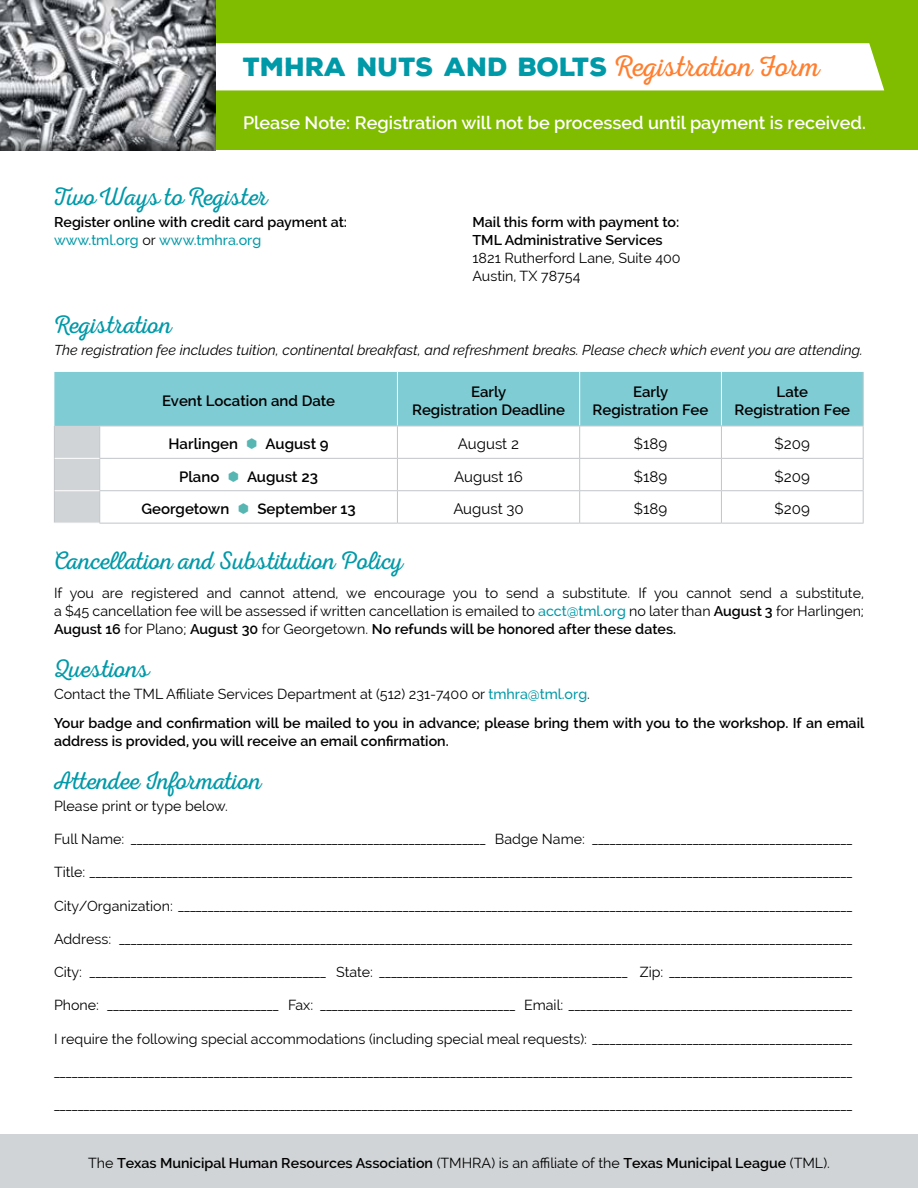
<style>
.page{position:relative;width:918px;height:1188px;background:#fff}
.page>*{position:absolute;margin:0;border:0;box-sizing:border-box;transform-origin:0 0}
.t1{font:25.5px "Nexa Rust Script L 0";color:#0099a8}
.t2{font:900 25.5px "Nexa Rust Sans";color:#0099a8}
.t3{font:600 18px "Raleway";color:#fff}
.t4{font:600 15px/18px "Raleway";color:#000;text-align:center}
.t5{font:15px "Raleway";color:#000}
.t6{font:14.25px/18px "Raleway";color:#000}
.t7{font:600 14.25px/18px "Raleway";color:#000}
.t8{font:italic 14.25px "Raleway";color:#000}
.s1{font-family:"Nexa Rust Script L 0";font-weight:400;font-size:30px;color:#ff7f30}
.s2{font-weight:500;color:#0099a8}
.s3{font-weight:400}
.s4{font-weight:600}
</style>
<div class="page">
<div style="left:0;top:0;width:918px;height:150px;background:#80bc00"></div>
<div style="left:0;top:1134px;width:918px;height:54px;background:#d1d4d6"></div>
<div style="left:0;top:0;width:218px;height:151px;background:#000;opacity:.5"></div>
<div style="left:54px;top:372px;width:809px;height:54px;background:#80ccd4"></div>
<div style="left:55px;top:426px;width:44px;height:97px;background:#d1d4d6"></div>
<svg style="left:100px;top:427px;width:763px;height:96px"></svg>
<hr style="left:863px;top:372px;width:1px;height:54px;background:#c1c5c8">
<hr style="left:54px;top:426px;width:1px;height:32px;background:#c1c5c8">
<hr style="left:54px;top:458px;width:1px;height:33px;background:#c1c5c8">
<hr style="left:54px;top:491px;width:1px;height:32px;background:#c1c5c8">
<hr style="left:397px;top:372px;width:1px;height:54px;background:#fff">
<hr style="left:579px;top:372px;width:1px;height:54px;background:#fff">
<hr style="left:721px;top:372px;width:1px;height:54px;background:#fff">
<hr style="left:99px;top:426px;width:298px;height:1px;background:#c1c5c8">
<hr style="left:99px;top:426px;width:1px;height:32px;background:#c1c5c8">
<hr style="left:397px;top:426px;width:183px;height:1px;background:#c1c5c8">
<hr style="left:397px;top:426px;width:1px;height:32px;background:#c1c5c8">
<hr style="left:580px;top:426px;width:141px;height:1px;background:#c1c5c8">
<hr style="left:579px;top:426px;width:1px;height:32px;background:#c1c5c8">
<hr style="left:721px;top:426px;width:143px;height:1px;background:#c1c5c8">
<hr style="left:721px;top:426px;width:1px;height:32px;background:#c1c5c8">
<hr style="left:863px;top:426px;width:1px;height:32px;background:#c1c5c8">
<hr style="left:99px;top:458px;width:298px;height:1px;background:#c1c5c8">
<hr style="left:99px;top:459px;width:1px;height:31px;background:#c1c5c8">
<hr style="left:397px;top:458px;width:183px;height:1px;background:#c1c5c8">
<hr style="left:397px;top:459px;width:1px;height:31px;background:#c1c5c8">
<hr style="left:580px;top:458px;width:141px;height:1px;background:#c1c5c8">
<hr style="left:579px;top:459px;width:1px;height:31px;background:#c1c5c8">
<hr style="left:721px;top:458px;width:143px;height:1px;background:#c1c5c8">
<hr style="left:721px;top:459px;width:1px;height:31px;background:#c1c5c8">
<hr style="left:863px;top:459px;width:1px;height:31px;background:#c1c5c8">
<hr style="left:99px;top:490px;width:298px;height:1px;background:#c1c5c8">
<hr style="left:99px;top:491px;width:1px;height:32px;background:#c1c5c8">
<hr style="left:397px;top:490px;width:183px;height:1px;background:#c1c5c8">
<hr style="left:397px;top:491px;width:1px;height:32px;background:#c1c5c8">
<hr style="left:580px;top:490px;width:141px;height:1px;background:#c1c5c8">
<hr style="left:579px;top:491px;width:1px;height:32px;background:#c1c5c8">
<hr style="left:721px;top:490px;width:143px;height:1px;background:#c1c5c8">
<hr style="left:721px;top:491px;width:1px;height:32px;background:#c1c5c8">
<hr style="left:863px;top:491px;width:1px;height:32px;background:#c1c5c8">
<hr style="left:99px;top:523px;width:298px;height:1px;background:#c1c5c8">
<hr style="left:397px;top:523px;width:183px;height:1px;background:#c1c5c8">
<hr style="left:580px;top:523px;width:141px;height:1px;background:#c1c5c8">
<hr style="left:721px;top:523px;width:143px;height:1px;background:#c1c5c8">
<hr style="left:55px;top:458px;width:44px;height:1px;background:#fff">
<hr style="left:55px;top:490px;width:44px;height:1px;background:#fff">
<div style="left:216px;top:43px;width:668px;height:47px;background:#fff"></div>
<svg style="left:247px;top:438px;width:10px;height:11px"></svg>
<svg style="left:229px;top:471px;width:9px;height:11px"></svg>
<svg style="left:239px;top:503px;width:9px;height:11px"></svg>
<h1 class="t2" style="left:243px;top:49px;width:578px">TMHRA NUTS AND BOLTS <span class="s1">Registration Form</span></h1>
<p class="t3" style="left:243px;top:112px;width:624px">Please Note: Registration will not be processed until payment is received.</p>
<h1 class="t1" style="left:54px;top:183px;width:216px">Two Ways to Register</h1>
<p class="t7" style="left:54px;top:213px;width:295px">Register online with credit card payment at: <span class="s2">www.tml.org</span> <span class="s3">or</span> <span class="s2">www.tmhra.org</span></p>
<p class="t7" style="left:472px;top:213px;width:208px">Mail this form with payment to:<br>TML Administrative Services</p>
<p class="t6" style="left:472px;top:249px;width:210px">1821 Rutherford Lane, Suite 400<br>Austin, TX 78754</p>
<h1 class="t1" style="left:54px;top:311px;width:119px">Registration</h1>
<p class="t8" style="left:54px;top:342px;width:810px">The registration fee includes tuition, continental breakfast, and refreshment breaks. Please check which event you are attending.</p>
<p class="t4" style="left:162px;top:392px;width:175px">Event Location and Date</p>
<p class="t4" style="left:412px;top:383px;width:155px">Early<br>Registration Deadline</p>
<p class="t4" style="left:593px;top:383px;width:117px">Early<br>Registration Fee</p>
<p class="t4" style="left:734px;top:383px;width:117px">Late<br>Registration Fee</p>
<p class="t4" style="left:168px;top:435px;width:71px">Harlingen</p>
<p class="t4" style="left:266px;top:435px;width:65px">August 9</p>
<p class="t5" style="left:458px;top:435px;width:63px">August 2</p>
<p class="t5" style="left:634px;top:435px;width:35px">$189</p>
<p class="t5" style="left:775px;top:435px;width:37px">$209</p>
<p class="t4" style="left:179px;top:467px;width:42px">Plano</p>
<p class="t4" style="left:247px;top:467px;width:72px">August 23</p>
<p class="t5" style="left:454px;top:468px;width:70px">August 16</p>
<p class="t5" style="left:634px;top:468px;width:35px">$189</p>
<p class="t5" style="left:775px;top:468px;width:37px">$209</p>
<p class="t4" style="left:141px;top:500px;width:89px">Georgetown</p>
<p class="t4" style="left:257px;top:500px;width:100px">September 13</p>
<p class="t5" style="left:453px;top:500px;width:72px">August 30</p>
<p class="t5" style="left:634px;top:500px;width:35px">$189</p>
<p class="t5" style="left:775px;top:500px;width:37px">$209</p>
<h1 class="t1" style="left:54px;top:547px;width:351px">Cancellation and Substitution Policy</h1>
<p class="t6" style="left:54px;top:584px;width:812px;text-align:justify">If you are registered and cannot attend, we encourage you to send a substitute. If you cannot send a substitute, a $45 cancellation fee will be assessed if written cancellation is emailed to <span class="s2">acct@tml.org</span> no later than <span class="s4">August 3</span> for Harlingen; <span class="s4">August 16</span> for Plano; <span class="s4">August 30</span> for Georgetown. <span class="s4">No refunds will be honored after these dates.</span></p>
<h1 class="t1" style="left:54px;top:655px;width:97px">Questions</h1>
<p class="t7" style="left:54px;top:680px;width:812px;line-height:28.8px"><span class="s3">Contact the TML Affiliate Services Department at (512) 231-7400 or</span> <span class="s2">tmhra@tml.org</span><span class="s3">.<br></span>Your badge and confirmation will be mailed to you in advance; please bring them with you to the workshop. If an email</p>
<p class="t7" style="left:54px;top:732px;width:396px">address is provided, you will receive an email confirmation.</p>
<h1 class="t1" style="left:54px;top:767px;width:209px">Attendee Information</h1>
<p class="t6" style="left:54px;top:797px;width:175px">Please print or type below.</p>
<p class="t6" style="left:54px;top:830px;width:800px">Full Name: ____________________________________________________________ Badge Name: ____________________________________________</p>
<p class="t6" style="left:54px;top:863px;width:800px">Title: _________________________________________________________________________________________________________________________________</p>
<p class="t6" style="left:54px;top:897px;width:800px">City/Organization: __________________________________________________________________________________________________________________</p>
<p class="t6" style="left:54px;top:930px;width:800px">Address: ____________________________________________________________________________________________________________________________</p>
<p class="t6" style="left:54px;top:963px;width:800px">City: ________________________________________ State: __________________________________________ Zip: _______________________________</p>
<p class="t6" style="left:54px;top:996px;width:800px">Phone: _____________________________ Fax: _________________________________ Email: ________________________________________________</p>
<p class="t6" style="left:54px;top:1030px;width:800px">I require the following special accommodations (including special meal requests): ____________________________________________</p>
<p class="t6" style="left:54px;top:1063px;width:800px">_______________________________________________________________________________________________________________________________________</p>
<p class="t6" style="left:54px;top:1096px;width:800px">_______________________________________________________________________________________________________________________________________</p>
<p class="t7" style="left:88px;top:1154px;width:743px"><span class="s3">The</span> Texas Municipal Human Resources Association <span class="s3">(TMHRA) is an affiliate of the</span> Texas Municipal League <span class="s3">(TML).</span></p>
</div>
